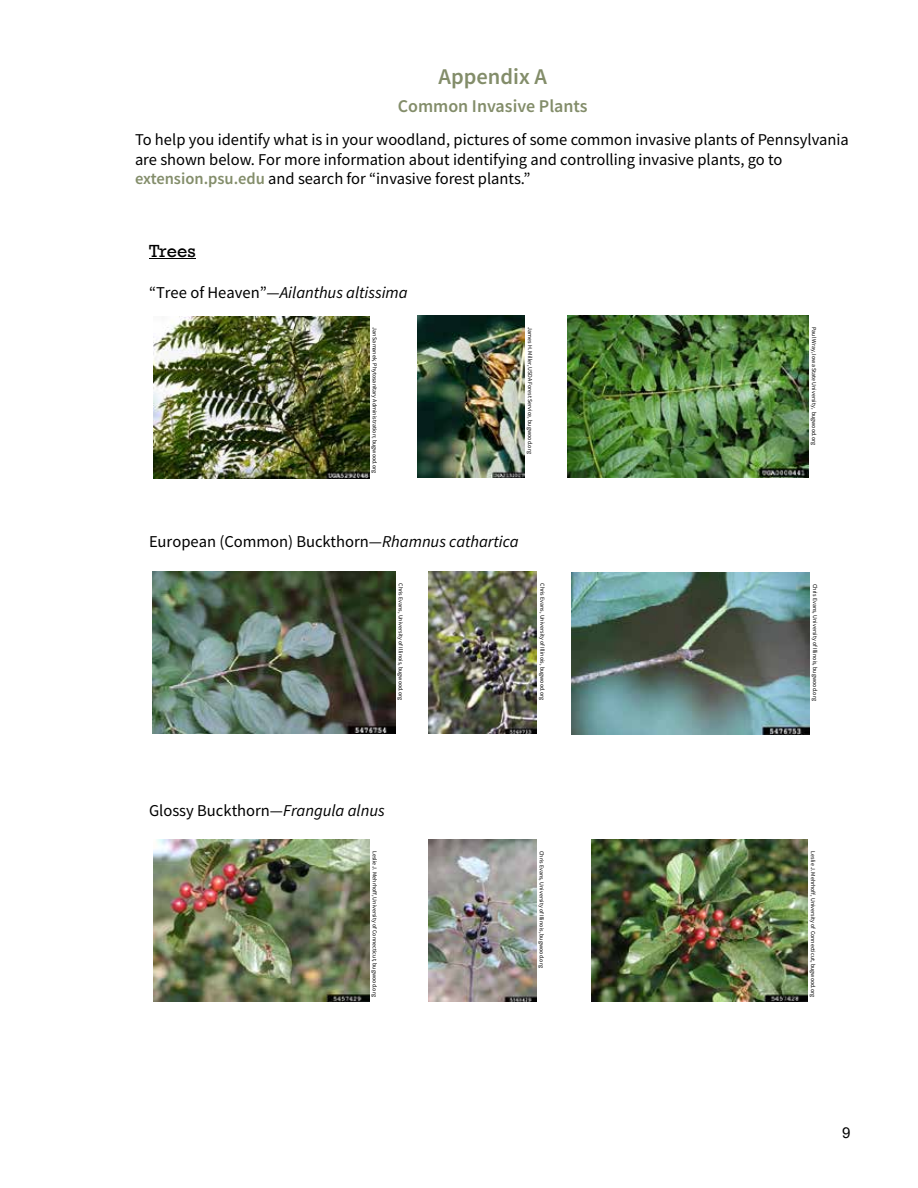
<style>
.page{position:relative;width:918px;height:1188px;background:#fff}
.page>*{position:absolute;margin:0;border:0;box-sizing:border-box;transform-origin:0 0}
.t1{font:24px "Rockwell";color:#000}
.t2{font:600 22.5px "Source Sans Pro";color:#838d6a}
.t3{font:600 18px "Source Sans Pro";color:#838d6a}
.t4{font:18px "Rockwell";letter-spacing:-.005em;color:#000}
.t5{font:16.5px/19.5px "Source Sans Pro";color:#000}
.t6{font:italic 16.5px "Source Sans Pro";color:#000}
.t7{font:15px "Arial";color:#000}
.t8{font:6px "Source Sans Pro";color:#000}
.s1{font-weight:600;color:#838d6a}
.s2{font-style:normal}
.s3{font-style:italic}
</style>
<div class="page">
<img style="left:806px;top:573px;width:4px;height:162px">
<img style="left:536px;top:840px;width:1px;height:162px">
<hr style="left:149px;top:258px;width:47px;height:1px;background:#000">
<img style="left:153px;top:572px;width:243px;height:162px">
<img style="left:429px;top:572px;width:108px;height:162px">
<img style="left:571px;top:572px;width:238px;height:162px">
<img style="left:154px;top:840px;width:216px;height:162px">
<img style="left:428px;top:840px;width:108px;height:162px">
<img style="left:592px;top:840px;width:216px;height:162px">
<img style="left:365px;top:316px;width:5px;height:163px">
<img style="left:153px;top:316px;width:216px;height:162px">
<img style="left:808px;top:316px;width:1px;height:162px">
<img style="left:524px;top:317px;width:1px;height:161px">
<img style="left:417px;top:316px;width:107px;height:162px">
<img style="left:568px;top:316px;width:240px;height:162px">
<h2 class="t2" style="left:439px;top:62px;width:110px">Appendix A</h2>
<h3 class="t3" style="left:398px;top:94px;width:191px">Common Invasive Plants</h3>
<p class="t5" style="left:135px;top:130px;width:715px">To help you identify what is in your woodland, pictures of some common invasive plants of Pennsylvania are shown below. For more information about identifying and controlling invasive plants, go to <span class="s1">extension.psu.edu</span> and search for “invasive forest plants.”</p>
<h1 class="t1" style="left:149px;top:129px;width:272px">Common Invasive Plants</h1>
<h3 class="t4" style="left:149px;top:240px;width:48px">Trees</h3>
<h3 class="t6" style="left:149px;top:282px;width:260px"><span class="s2">“Tree of Heaven”—</span>Ailanthus altissima</h3>
<p class="t8" style="left:379px;top:327px;width:148px;rotate:90deg">Jan Samanek, Phytosanitary Administration; bugwood.org</p>
<p class="t8" style="left:818px;top:327px;width:120px;rotate:90deg">Paul Wray, Iowa State University, bugwood.org</p>
<p class="t8" style="left:534px;top:327px;width:128px;rotate:90deg">James H. Miller,USDA Forest Service, bugwood.org</p>
<h3 class="t5" style="left:149px;top:531px;width:371px">European (Common) Buckthorn—<span class="s3">Rhamnus cathartica</span></h3>
<p class="t8" style="left:405px;top:583px;width:118px;rotate:90deg">Chris Evans, University of Illinois, bugwood.org</p>
<p class="t8" style="left:546px;top:583px;width:118px;rotate:90deg">Chris Evans, University of Illinois, bugwood.org</p>
<p class="t8" style="left:819px;top:584px;width:118px;rotate:90deg">Chris Evans, University of Illinois, bugwood.org</p>
<h3 class="t5" style="left:149px;top:801px;width:237px">Glossy Buckthorn—<span class="s3">Frangula alnus</span></h3>
<p class="t8" style="left:545px;top:851px;width:118px;rotate:90deg">Chris Evans, University of Illinois, bugwood.org</p>
<p class="t8" style="left:379px;top:851px;width:147px;rotate:90deg">Leslie J. Mehrhoff, University of Connecticut, bugwood.org</p>
<p class="t8" style="left:817px;top:851px;width:147px;rotate:90deg">Leslie J. Mehrhoff, University of Connecticut, bugwood.org</p>
<h3 class="t7" style="left:842px;top:1123px;width:10px">9</h3>
</div>
